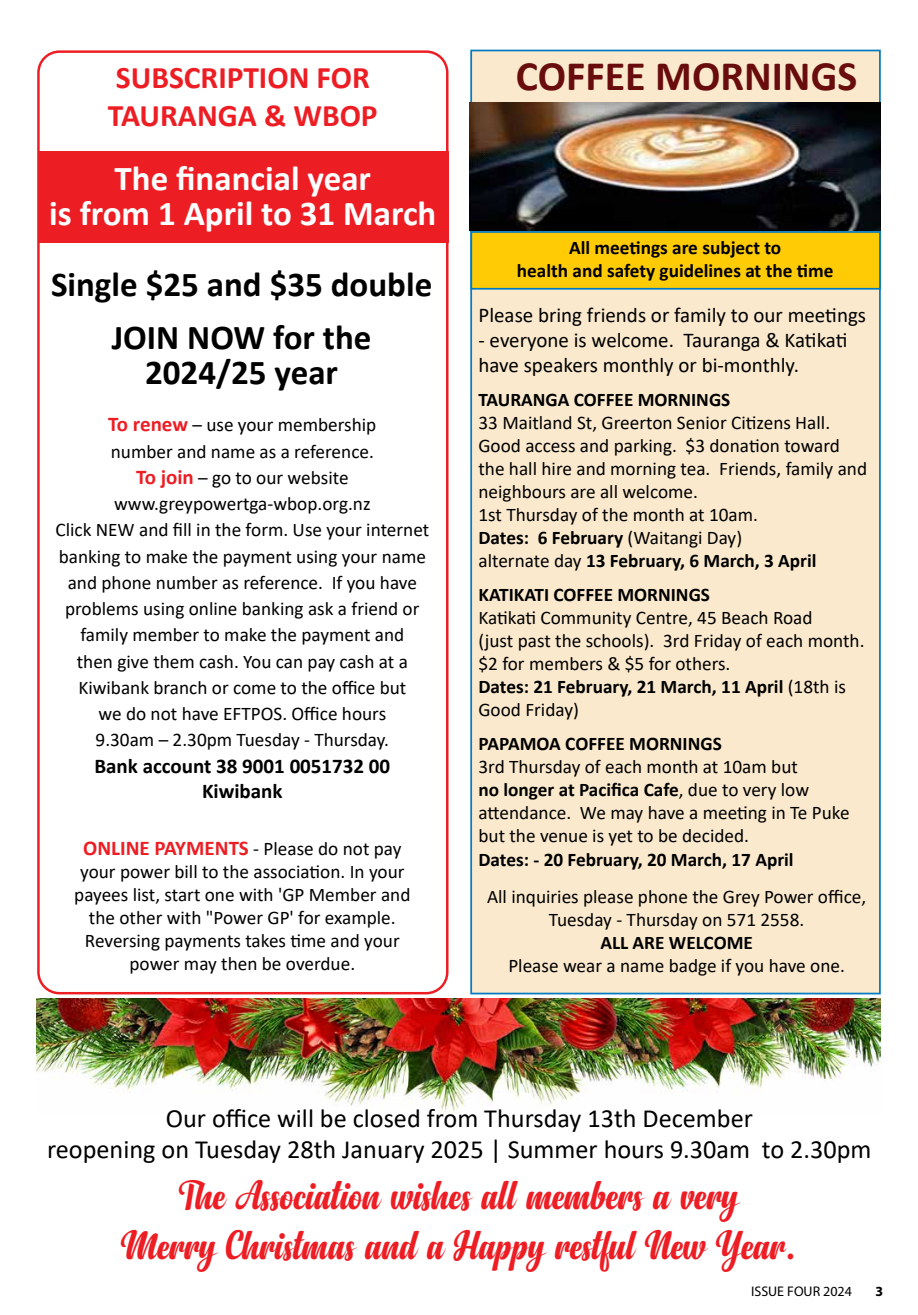
<style>
.page{position:relative;width:918px;height:1315px;background:#fff}
.page>*{position:absolute;margin:0;border:0;box-sizing:border-box;transform-origin:0 0}
.t1{font:42px/50.4px "Anydore";color:#ed1d24;text-align:center}
.t2{font:700 42px "Calibri";color:#690c0d}
.t3{font:700 35px/52.5px "Calibri";color:#000;text-align:center}
.t4{font:700 35px/35px "Calibri";color:#fff;text-align:center}
.t5{font:700 31.5px/37.8px "Calibri";color:#ed1d24}
.t6{font:26.25px/31.5px "Calibri";color:#000;text-align:center}
.t7{font:21px/25.2px "Calibri";color:#000}
.t8{font:700 21px/25.2px "Calibri";color:#000;text-align:center}
.t9{font:19.25px/23.1px "Calibri";color:#000}
.t10{font:700 19.25px/23.1px "Calibri";color:#000;text-align:center}
.t11{font:14px "Myriad Pro";color:#000}
.t12{font:700 14px "Myriad Pro";color:#000}
.s1{font-weight:700;font-size:21px;color:#ed1d24}
.s2{font-weight:700}
</style>
<div class="page">
<div style="left:470px;top:50px;width:411px;height:944px;background:#fae9cd;border:2px solid #047bc1"></div>
<img style="left:469px;top:103px;width:412px;height:127px">
<div style="left:470px;top:231px;width:411px;height:59px;background:#ffcb05;border:2px solid #047bc1"></div>
<div style="left:38px;top:151px;width:410px;height:92px;background:#ed1d24"></div>
<img style="left:36px;top:998px;width:845px;height:115px">
<h3 class="t5" style="left:108px;top:58px;width:271px">SUBSCRIPTION FOR<br>TAURANGA &amp; WBOP</h3>
<h2 class="t4" style="left:49px;top:160px;width:389px">The financial year<br>is from 1 April to 31 March</h2>
<h2 class="t3" style="left:51px;top:258px;width:383px">Single $25 and $35 double<br>JOIN NOW for the</h2>
<h2 class="t3" style="left:145px;top:345px;width:194px">2024/25 year</h2>
<p class="t9" style="left:55px;top:411px;width:375px;line-height:26.2px;text-align:center"><span class="s1">To renew</span> – use your membership<br>number and name as a reference.<br><span class="s1">To join</span> – go to our website www.greypowertga-wbop.org.nz<br>Click NEW and fill in the form. Use your internet banking to make the payment using your name and phone number as reference. If you have problems using online banking ask a friend or family member to make the payment and<br>then give them cash. You can pay cash at a Kiwibank branch or come to the office but<br>we do not have EFTPOS. Office hours<br>9.30am – 2.30pm Tuesday - Thursday.</p>
<p class="t8" style="left:94px;top:753px;width:297px">Bank account 38 9001 0051732 00<br>Kiwibank</p>
<p class="t9" style="left:74px;top:836px;width:338px;text-align:center"><span class="s1">ONLINE PAYMENTS</span> - Please do not pay your power bill to the association. In your payees list, start one with 'GP Member and the other with "Power GP' for example.<br>Reversing payments takes time and your power may then be overdue.</p>
<h1 class="t2" style="left:516px;top:47px;width:343px">COFFEE MORNINGS</h1>
<p class="t10" style="left:517px;top:235px;width:318px">All meetings are subject to<br>health and safety guidelines at the time</p>
<p class="t7" style="left:478px;top:301px;width:389px">Please bring friends or family to our meetings</p>
<p class="t7" style="left:478px;top:327px;width:370px">- everyone is welcome. Tauranga &amp; Katikati have speakers monthly or bi-monthly.</p>
<p class="t10" style="left:478px;top:387px;width:253px">TAURANGA COFFEE MORNINGS</p>
<p class="t9" style="left:478px;top:410px;width:390px">33 Maitland St, Greerton Senior Citizens Hall.<br>Good access and parking. $3 donation toward the hall hire and morning tea. Friends, family and neighbours are all welcome.<br>1st Thursday of the month at 10am.<br><span class="s2">Dates: 6 February</span> (Waitangi Day)<br>alternate day <span class="s2">13 February, 6 March, 3 April</span></p>
<p class="t10" style="left:478px;top:583px;width:233px">KATIKATI COFFEE MORNINGS</p>
<p class="t9" style="left:478px;top:605px;width:387px">Katikati Community Centre, 45 Beach Road<br>(just past the schools). 3rd Friday of each month. $2 for members &amp; $5 for others.<br><span class="s2">Dates: 21 February, 21 March, 11 April</span> (18th is Good Friday)</p>
<p class="t10" style="left:478px;top:732px;width:245px">PAPAMOA COFFEE MORNINGS</p>
<p class="t9" style="left:478px;top:754px;width:373px">3rd Thursday of each month at 10am but<br><span class="s2">no longer at Pacifica Cafe</span>, due to very low attendance. We may have a meeting in Te Puke but the venue is yet to be decided.</p>
<p class="t10" style="left:478px;top:847px;width:317px">Dates: - 20 February, 20 March, 17 April</p>
<p class="t9" style="left:487px;top:884px;width:381px;text-align:center">All inquiries please phone the Grey Power office,<br>Tuesday - Thursday on 571 2558.</p>
<p class="t10" style="left:600px;top:930px;width:154px">ALL ARE WELCOME</p>
<p class="t9" style="left:508px;top:953px;width:338px">Please wear a name badge if you have one.</p>
<h3 class="t6" style="left:47px;top:1101px;width:826px">Our office will be closed from Thursday 13th December<br>reopening on Tuesday 28th January 2025 | Summer hours 9.30am to 2.30pm</h3>
<h1 class="t1" style="left:122px;top:1168px;width:676px">The Association wishes all members a very<br>Merry Christmas and a Happy restful New Year.</h1>
<p class="t11" style="left:751px;top:1282px;width:102px">ISSUE FOUR 2024</p>
<p class="t12" style="left:875px;top:1282px;width:9px">3</p>
</div>
